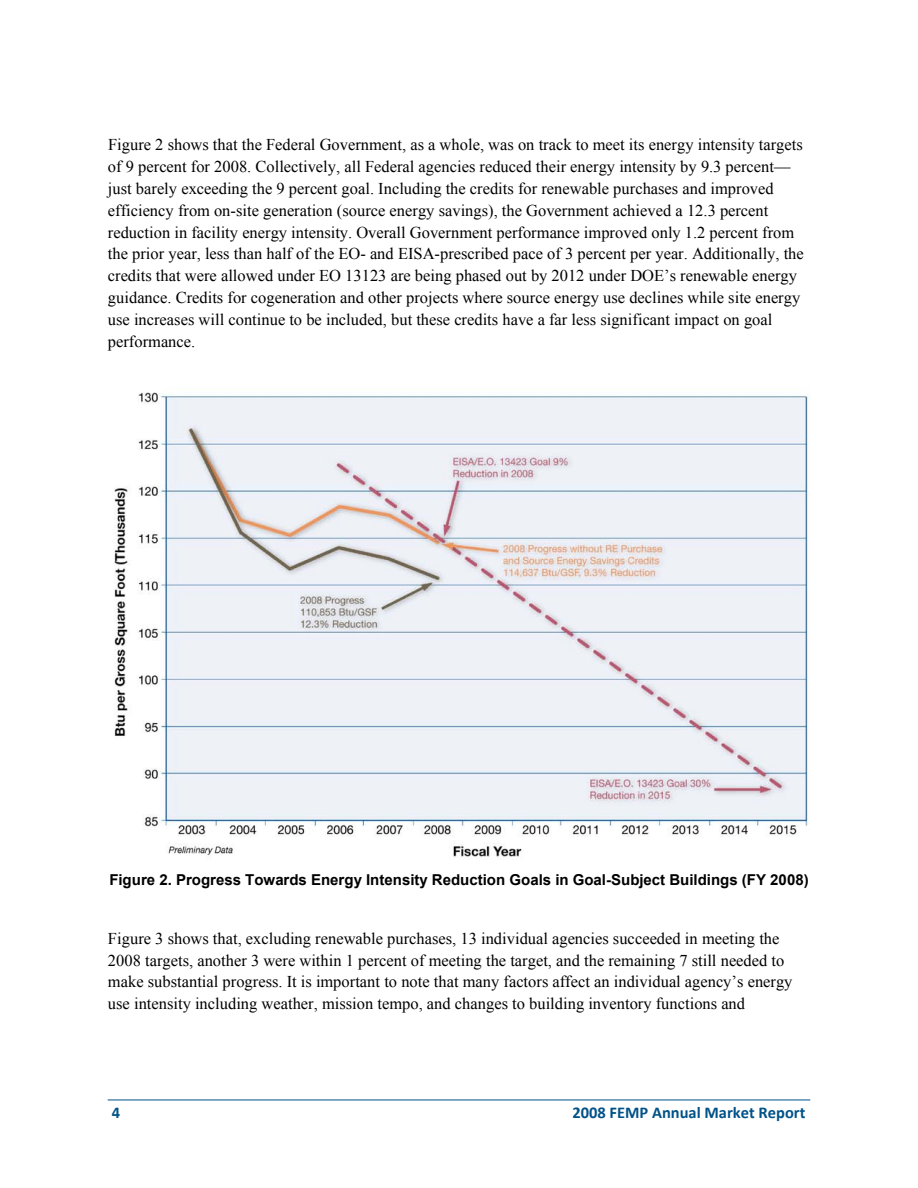
<style>
.page{position:relative;width:918px;height:1188px;background:#fff}
.page>*{position:absolute;margin:0;border:0;box-sizing:border-box;transform-origin:0 0}
.t1{font:16.5px/21.8px "Times New Roman";color:#000}
.t2{font:700 16.5px "Calibri";color:#005288}
.t3{font:700 15px "Arial";color:#000}
</style>
<div class="page">
<hr style="left:108px;top:1100px;width:702px;height:1px;background:#005288">
<img style="left:114px;top:392px;width:696px;height:466px">
<p class="t1" style="left:108px;top:134px;width:698px">Figure 2 shows that the Federal Government, as a whole, was on track to meet its energy intensity targets of 9 percent for 2008. Collectively, all Federal agencies reduced their energy intensity by 9.3 percent— just barely exceeding the 9 percent goal. Including the credits for renewable purchases and improved efficiency from on-site generation (source energy savings), the Government achieved a 12.3 percent reduction in facility energy intensity. Overall Government performance improved only 1.2 percent from the prior year, less than half of the EO- and EISA-prescribed pace of 3 percent per year. Additionally, the credits that were allowed under EO 13123 are being phased out by 2012 under DOE’s renewable energy guidance. Credits for cogeneration and other projects where source energy use declines while site energy use increases will continue to be included, but these credits have a far less significant impact on goal performance.</p>
<p class="t3" style="left:109px;top:870px;width:701px">Figure 2. Progress Towards Energy Intensity Reduction Goals in Goal-Subject Buildings (FY 2008)</p>
<p class="t1" style="left:108px;top:927px;width:686px">Figure 3 shows that, excluding renewable purchases, 13 individual agencies succeeded in meeting the 2008 targets, another 3 were within 1 percent of meeting the target, and the remaining 7 still needed to make substantial progress. It is important to note that many factors affect an individual agency’s energy use intensity including weather, mission tempo, and changes to building inventory functions and</p>
<p class="t2" style="left:112px;top:1102px;width:10px">4</p>
<p class="t2" style="left:572px;top:1102px;width:235px">2008 FEMP Annual Market Report</p>
</div>
